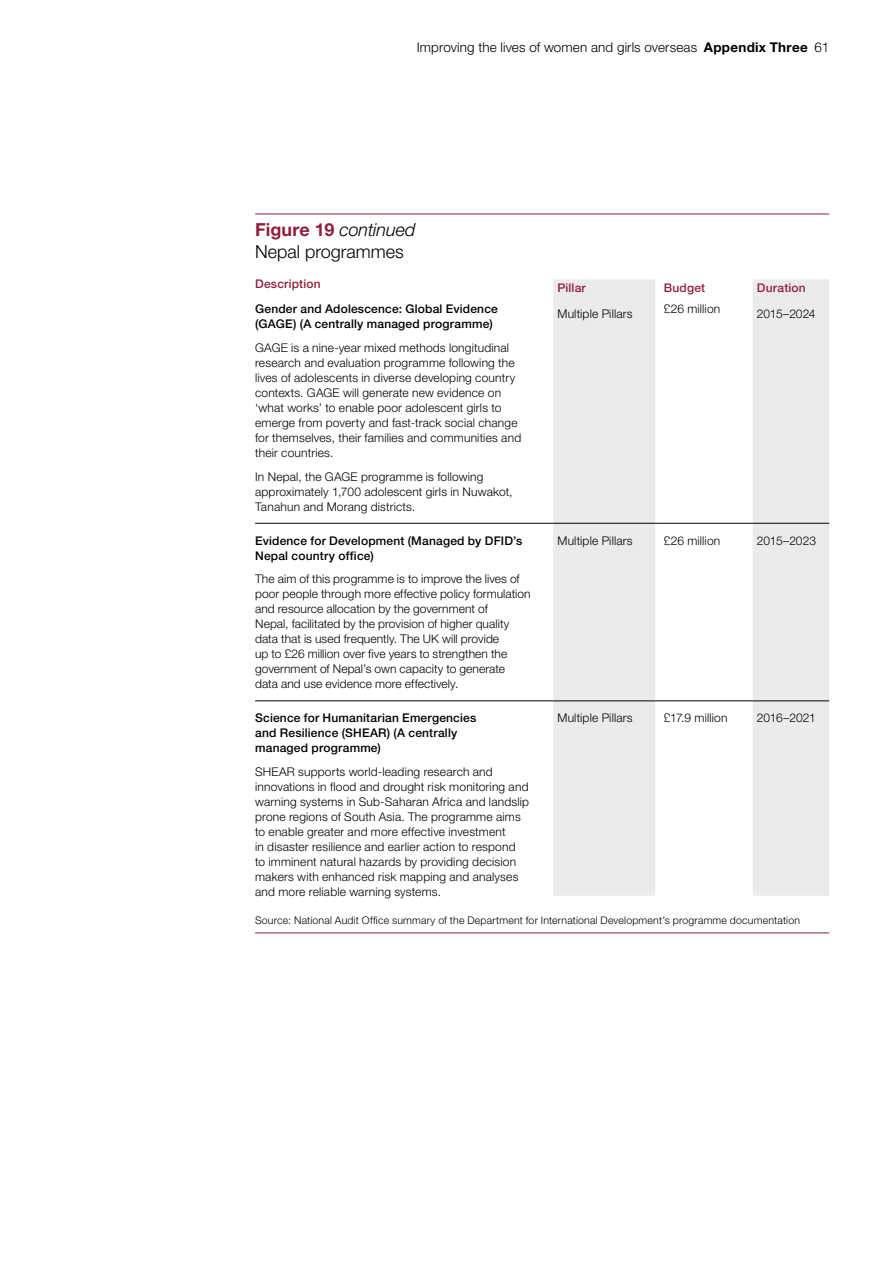
<style>
.page{position:relative;width:893px;height:1263px;background:#fff}
.page>*{position:absolute;margin:0;border:0;box-sizing:border-box;transform-origin:0 0}
.t1{font:300 18px/22.5px "Helvetica Neue LT Std";color:#000}
.t2{font:300 13.5px "Helvetica Neue LT Std";letter-spacing:.01em;color:#000}
.t3{font:300 12px/15px "Helvetica Neue LT Std";letter-spacing:.01em;color:#000}
.t4{font:500 12px/15px "Helvetica Neue LT Std";letter-spacing:.015em;color:#000}
.t5{font:500 12px "Helvetica Neue LT Std";letter-spacing:.015em;color:#911f3b}
.t6{font:300 12px "Helvetica Neue LT Std";letter-spacing:-.01em;color:#000}
.t7{font:300 10.5px "Helvetica Neue LT Std";letter-spacing:.02em;color:#000}
.s1{font-weight:700}
.s2{font-weight:700;color:#911f3b}
.s3{font-style:italic}
</style>
<div class="page">
<hr style="left:255px;top:214px;width:574px;height:1px;background:#911f3b">
<hr style="left:255px;top:932px;width:574px;height:1px;background:#911f3b">
<svg style="left:553px;top:279px;width:276px;height:617px;fill:#ebebee"></svg>
<hr style="left:255px;top:523px;width:298px;height:1px;background:#000">
<hr style="left:553px;top:523px;width:102px;height:1px;background:#000">
<hr style="left:664px;top:523px;width:89px;height:1px;background:#000">
<hr style="left:753px;top:523px;width:76px;height:1px;background:#000">
<hr style="left:255px;top:701px;width:298px;height:1px;background:#000">
<hr style="left:553px;top:701px;width:102px;height:1px;background:#000">
<hr style="left:664px;top:701px;width:89px;height:1px;background:#000">
<hr style="left:753px;top:701px;width:76px;height:1px;background:#000">
<p class="t2" style="left:417px;top:39px;width:414px">Improving the lives of women and girls overseas <span class="s1">Appendix Three</span> 61</p>
<p class="t1" style="left:255px;top:218px;width:162px"><span class="s2">Figure 19</span> <span class="s3">continued<br></span>Nepal programmes</p>
<p class="t5" style="left:255px;top:276px;width:67px">Description</p>
<p class="t5" style="left:557px;top:281px;width:30px">Pillar</p>
<p class="t5" style="left:664px;top:281px;width:43px">Budget</p>
<p class="t5" style="left:757px;top:281px;width:50px">Duration</p>
<p class="t4" style="left:255px;top:302px;width:244px">Gender and Adolescence: Global Evidence (GAGE) (A centrally managed programme)</p>
<p class="t3" style="left:255px;top:340px;width:268px">GAGE is a nine-year mixed methods longitudinal research and evaluation programme following the lives of adolescents in diverse developing country contexts. GAGE will generate new evidence on ‘what works’ to enable poor adolescent girls to emerge from poverty and fast-track social change for themselves, their families and communities and their countries.</p>
<p class="t3" style="left:255px;top:468px;width:259px">In Nepal, the GAGE programme is following approximately 1,700 adolescent girls in Nuwakot,<br>Tanahun and Morang districts.</p>
<p class="t3" style="left:557px;top:306px;width:77px">Multiple Pillars</p>
<p class="t3" style="left:664px;top:301px;width:58px">£26 million</p>
<p class="t6" style="left:757px;top:306px;width:60px">2015–2024</p>
<p class="t4" style="left:255px;top:533px;width:269px">Evidence for Development (Managed by DFID’s<br>Nepal country office)</p>
<p class="t3" style="left:255px;top:571px;width:277px">The aim of this programme is to improve the lives of poor people through more effective policy formulation and resource allocation by the government of<br>Nepal, facilitated by the provision of higher quality data that is used frequently. The UK will provide<br>up to £26 million over five years to strengthen the government of Nepal’s own capacity to generate data and use evidence more effectively.</p>
<p class="t4" style="left:255px;top:710px;width:223px">Science for Humanitarian Emergencies and Resilience (SHEAR) (A centrally managed programme)</p>
<p class="t3" style="left:255px;top:764px;width:275px">SHEAR supports world-leading research and innovations in flood and drought risk monitoring and warning systems in Sub-Saharan Africa and landslip prone regions of South Asia. The programme aims to enable greater and more effective investment<br>in disaster resilience and earlier action to respond<br>to imminent natural hazards by providing decision makers with enhanced risk mapping and analyses and more reliable warning systems.</p>
<p class="t3" style="left:557px;top:533px;width:77px">Multiple Pillars</p>
<p class="t3" style="left:664px;top:533px;width:58px">£26 million</p>
<p class="t3" style="left:757px;top:533px;width:61px">2015–2023</p>
<p class="t3" style="left:557px;top:710px;width:77px">Multiple Pillars</p>
<p class="t3" style="left:664px;top:710px;width:65px">£17.9 million</p>
<p class="t6" style="left:757px;top:710px;width:60px">2016–2021</p>
<p class="t7" style="left:255px;top:914px;width:546px">Source: National Audit Office summary of the Department for International Development’s programme documentation</p>
</div>
